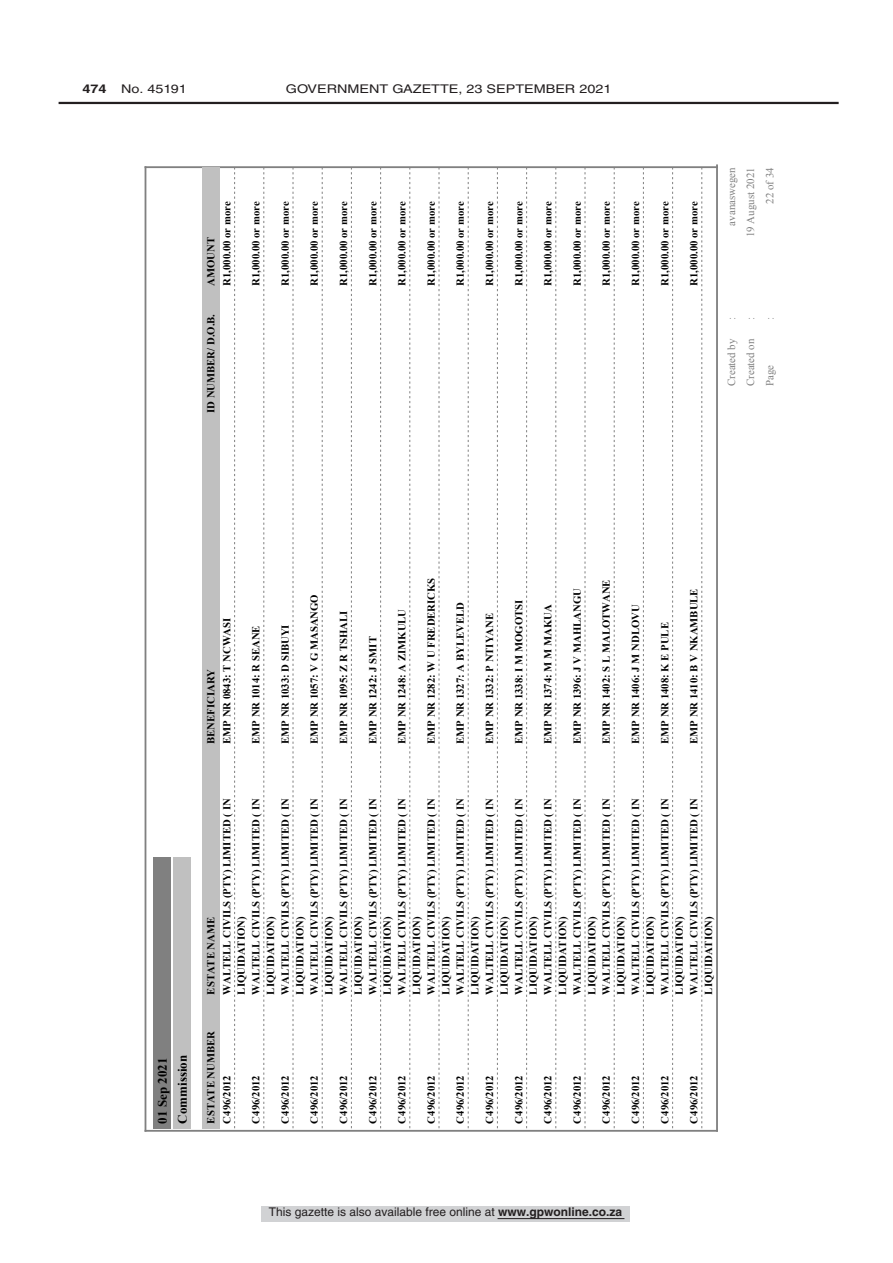
<style>
.page{position:relative;width:893px;height:1263px;background:#fff}
.page>*{position:absolute;margin:0;border:0;box-sizing:border-box;transform-origin:0 0}
.t1{font:700 12.9px "Times New Roman";color:#000}
.t2{font:12px "Helvetica LT Std";color:#231f20}
.t3{font:12px "Helvetica LT Std";color:#231f20;scale:1.2 1}
.t4{font:10.95px/19.2px "Times New Roman";color:#808080;text-align:justify}
.t5{font:700 10.65px/14.5px "Times New Roman";color:#000}
.s1{font-weight:700}
</style>
<div class="page">
<div style="left:261px;top:1206px;width:369px;height:16px;background:#d1d2d4"></div>
<hr style="left:498px;top:1218px;width:126px;height:1px;background:#231f20">
<hr style="left:59px;top:102px;width:780px;height:2px;background:#231f20">
<hr style="left:145px;top:1130px;width:572px;height:2px;background:#808080">
<hr style="left:145px;top:166px;width:572px;height:2px;background:#808080">
<hr style="left:145px;top:167px;width:1px;height:964px;background:#808080">
<svg style="left:701px;top:168px;width:1px;height:960px"></svg>
<svg style="left:672px;top:168px;width:1px;height:960px"></svg>
<svg style="left:643px;top:168px;width:1px;height:960px"></svg>
<svg style="left:614px;top:168px;width:1px;height:960px"></svg>
<svg style="left:585px;top:168px;width:1px;height:960px"></svg>
<svg style="left:556px;top:168px;width:1px;height:960px"></svg>
<svg style="left:526px;top:168px;width:1px;height:960px"></svg>
<svg style="left:497px;top:168px;width:1px;height:960px"></svg>
<svg style="left:468px;top:168px;width:1px;height:960px"></svg>
<svg style="left:439px;top:168px;width:1px;height:960px"></svg>
<svg style="left:410px;top:168px;width:1px;height:960px"></svg>
<svg style="left:380px;top:168px;width:1px;height:960px"></svg>
<svg style="left:351px;top:168px;width:1px;height:960px"></svg>
<svg style="left:322px;top:168px;width:1px;height:960px"></svg>
<svg style="left:293px;top:168px;width:1px;height:960px"></svg>
<svg style="left:264px;top:168px;width:1px;height:960px"></svg>
<svg style="left:234px;top:168px;width:1px;height:960px"></svg>
<hr style="left:716px;top:165px;width:2px;height:966px;background:#808080">
<div style="left:153px;top:1117px;width:17px;height:12px;background:#808080"></div>
<div style="left:153px;top:857px;width:17px;height:266px;background:#808080"></div>
<div style="left:202px;top:167px;width:17px;height:962px;background:#c0c0c0"></div>
<div style="left:173px;top:1117px;width:17px;height:12px;background:#c0c0c0"></div>
<div style="left:173px;top:857px;width:17px;height:266px;background:#c0c0c0"></div>
<p class="t3" style="left:83px;top:82px;width:88px"><span class="s1">474</span> No. 45191</p>
<p class="t3" style="left:286px;top:82px;width:201px">GOVERNMENT GAZETTE, 23 Septem</p>
<p class="t3" style="left:546px;top:82px;width:56px">ber 2021</p>
<p class="t5" style="left:203px;top:286px;width:50px;rotate:-90deg">AMOUNT</p>
<p class="t5" style="left:219px;top:286px;width:86px;rotate:-90deg">R1,000.00 or more</p>
<p class="t5" style="left:203px;top:413px;width:101px;rotate:-90deg">ID NUMBER/ D.O.B.</p>
<p class="t5" style="left:248px;top:286px;width:86px;rotate:-90deg">R1,000.00 or more</p>
<p class="t5" style="left:278px;top:286px;width:86px;rotate:-90deg">R1,000.00 or more</p>
<p class="t5" style="left:307px;top:286px;width:86px;rotate:-90deg">R1,000.00 or more</p>
<p class="t5" style="left:336px;top:286px;width:86px;rotate:-90deg">R1,000.00 or more</p>
<p class="t5" style="left:365px;top:286px;width:86px;rotate:-90deg">R1,000.00 or more</p>
<p class="t5" style="left:394px;top:286px;width:86px;rotate:-90deg">R1,000.00 or more</p>
<p class="t5" style="left:424px;top:286px;width:86px;rotate:-90deg">R1,000.00 or more</p>
<p class="t5" style="left:453px;top:286px;width:86px;rotate:-90deg">R1,000.00 or more</p>
<p class="t5" style="left:482px;top:286px;width:86px;rotate:-90deg">R1,000.00 or more</p>
<p class="t5" style="left:511px;top:286px;width:86px;rotate:-90deg">R1,000.00 or more</p>
<p class="t5" style="left:540px;top:286px;width:86px;rotate:-90deg">R1,000.00 or more</p>
<p class="t5" style="left:570px;top:286px;width:86px;rotate:-90deg">R1,000.00 or more</p>
<p class="t5" style="left:599px;top:286px;width:86px;rotate:-90deg">R1,000.00 or more</p>
<p class="t5" style="left:628px;top:286px;width:86px;rotate:-90deg">R1,000.00 or more</p>
<p class="t5" style="left:657px;top:286px;width:86px;rotate:-90deg">R1,000.00 or more</p>
<p class="t5" style="left:686px;top:286px;width:86px;rotate:-90deg">R1,000.00 or more</p>
<p class="t4" style="left:722px;top:226px;width:60px;rotate:-90deg">avanaswegen</p>
<p class="t4" style="left:741px;top:237px;width:71px;rotate:-90deg">19 August 2021</p>
<p class="t4" style="left:760px;top:204px;width:38px;rotate:-90deg">22 of 34</p>
<p class="t4" style="left:722px;top:320px;width:5px;rotate:-90deg">: : :</p>
<p class="t4" style="left:722px;top:386px;width:49px;rotate:-90deg">Created by Created on Page</p>
<p class="t5" style="left:203px;top:744px;width:76px;rotate:-90deg">BENEFICIARY</p>
<p class="t5" style="left:219px;top:744px;width:128px;rotate:-90deg">EMP NR 0843: T NCWASI</p>
<p class="t5" style="left:248px;top:744px;width:120px;rotate:-90deg">EMP NR 1014: R SEANE</p>
<p class="t5" style="left:278px;top:744px;width:121px;rotate:-90deg">EMP NR 1033: D SIBUYI</p>
<p class="t5" style="left:307px;top:744px;width:151px;rotate:-90deg">EMP NR 1057: V G MASANGO</p>
<p class="t5" style="left:336px;top:744px;width:134px;rotate:-90deg">EMP NR 1095: Z R TSHALI</p>
<p class="t5" style="left:365px;top:744px;width:109px;rotate:-90deg">EMP NR 1242: J SMIT</p>
<p class="t5" style="left:394px;top:744px;width:136px;rotate:-90deg">EMP NR 1248: A ZIMKULU</p>
<p class="t5" style="left:424px;top:744px;width:168px;rotate:-90deg">EMP NR 1282: W U FREDERICKS</p>
<p class="t5" style="left:453px;top:744px;width:143px;rotate:-90deg">EMP NR 1327: A BYLEVELD</p>
<p class="t5" style="left:482px;top:744px;width:132px;rotate:-90deg">EMP NR 1332: P NTIYANE</p>
<p class="t5" style="left:511px;top:744px;width:146px;rotate:-90deg">EMP NR 1338: I M MOGOTSI</p>
<p class="t5" style="left:540px;top:744px;width:141px;rotate:-90deg">EMP NR 1374: M M MAKUA</p>
<p class="t5" style="left:570px;top:744px;width:157px;rotate:-90deg">EMP NR 1396: J V MAHLANGU</p>
<p class="t5" style="left:599px;top:744px;width:166px;rotate:-90deg">EMP NR 1402: S L MALOTWANE</p>
<p class="t5" style="left:628px;top:744px;width:141px;rotate:-90deg">EMP NR 1406: J M NDLOVU</p>
<p class="t5" style="left:657px;top:744px;width:123px;rotate:-90deg">EMP NR 1408: K E PULE</p>
<p class="t5" style="left:686px;top:744px;width:157px;rotate:-90deg">EMP NR 1410: B V NKAMBULE</p>
<p class="t1" style="left:154px;top:1123px;width:67px;rotate:-90deg">01 Sep 2021</p>
<p class="t1" style="left:174px;top:1123px;width:70px;rotate:-90deg">Commission</p>
<p class="t5" style="left:203px;top:994px;width:79px;rotate:-90deg">ESTATE NAME</p>
<p class="t5" style="left:219px;top:994px;width:197px;rotate:-90deg">WALTELL CIVILS (PTY) LIMITED ( IN<br>LIQUIDATION)</p>
<p class="t5" style="left:248px;top:994px;width:197px;rotate:-90deg">WALTELL CIVILS (PTY) LIMITED ( IN<br>LIQUIDATION)</p>
<p class="t5" style="left:278px;top:994px;width:197px;rotate:-90deg">WALTELL CIVILS (PTY) LIMITED ( IN<br>LIQUIDATION)</p>
<p class="t5" style="left:307px;top:994px;width:197px;rotate:-90deg">WALTELL CIVILS (PTY) LIMITED ( IN<br>LIQUIDATION)</p>
<p class="t5" style="left:336px;top:994px;width:197px;rotate:-90deg">WALTELL CIVILS (PTY) LIMITED ( IN<br>LIQUIDATION)</p>
<p class="t5" style="left:365px;top:994px;width:197px;rotate:-90deg">WALTELL CIVILS (PTY) LIMITED ( IN<br>LIQUIDATION)</p>
<p class="t5" style="left:394px;top:994px;width:197px;rotate:-90deg">WALTELL CIVILS (PTY) LIMITED ( IN<br>LIQUIDATION)</p>
<p class="t5" style="left:424px;top:994px;width:197px;rotate:-90deg">WALTELL CIVILS (PTY) LIMITED ( IN<br>LIQUIDATION)</p>
<p class="t5" style="left:453px;top:994px;width:197px;rotate:-90deg">WALTELL CIVILS (PTY) LIMITED ( IN<br>LIQUIDATION)</p>
<p class="t5" style="left:482px;top:994px;width:197px;rotate:-90deg">WALTELL CIVILS (PTY) LIMITED ( IN<br>LIQUIDATION)</p>
<p class="t5" style="left:511px;top:994px;width:197px;rotate:-90deg">WALTELL CIVILS (PTY) LIMITED ( IN<br>LIQUIDATION)</p>
<p class="t5" style="left:540px;top:994px;width:197px;rotate:-90deg">WALTELL CIVILS (PTY) LIMITED ( IN<br>LIQUIDATION)</p>
<p class="t5" style="left:570px;top:994px;width:197px;rotate:-90deg">WALTELL CIVILS (PTY) LIMITED ( IN<br>LIQUIDATION)</p>
<p class="t5" style="left:599px;top:994px;width:197px;rotate:-90deg">WALTELL CIVILS (PTY) LIMITED ( IN<br>LIQUIDATION)</p>
<p class="t5" style="left:628px;top:994px;width:197px;rotate:-90deg">WALTELL CIVILS (PTY) LIMITED ( IN<br>LIQUIDATION)</p>
<p class="t5" style="left:657px;top:994px;width:197px;rotate:-90deg">WALTELL CIVILS (PTY) LIMITED ( IN<br>LIQUIDATION)</p>
<p class="t5" style="left:686px;top:994px;width:197px;rotate:-90deg">WALTELL CIVILS (PTY) LIMITED ( IN<br>LIQUIDATION)</p>
<p class="t5" style="left:203px;top:1123px;width:94px;rotate:-90deg">ESTATE NUMBER</p>
<p class="t5" style="left:219px;top:1123px;width:50px;rotate:-90deg">C496/2012</p>
<p class="t5" style="left:248px;top:1123px;width:50px;rotate:-90deg">C496/2012</p>
<p class="t5" style="left:278px;top:1123px;width:50px;rotate:-90deg">C496/2012</p>
<p class="t5" style="left:307px;top:1123px;width:50px;rotate:-90deg">C496/2012</p>
<p class="t5" style="left:336px;top:1123px;width:50px;rotate:-90deg">C496/2012</p>
<p class="t5" style="left:365px;top:1123px;width:50px;rotate:-90deg">C496/2012</p>
<p class="t5" style="left:394px;top:1123px;width:50px;rotate:-90deg">C496/2012</p>
<p class="t5" style="left:424px;top:1123px;width:50px;rotate:-90deg">C496/2012</p>
<p class="t5" style="left:453px;top:1123px;width:50px;rotate:-90deg">C496/2012</p>
<p class="t5" style="left:482px;top:1123px;width:50px;rotate:-90deg">C496/2012</p>
<p class="t5" style="left:511px;top:1123px;width:50px;rotate:-90deg">C496/2012</p>
<p class="t5" style="left:540px;top:1123px;width:50px;rotate:-90deg">C496/2012</p>
<p class="t5" style="left:570px;top:1123px;width:50px;rotate:-90deg">C496/2012</p>
<p class="t5" style="left:599px;top:1123px;width:50px;rotate:-90deg">C496/2012</p>
<p class="t5" style="left:628px;top:1123px;width:50px;rotate:-90deg">C496/2012</p>
<p class="t5" style="left:657px;top:1123px;width:50px;rotate:-90deg">C496/2012</p>
<p class="t5" style="left:686px;top:1123px;width:50px;rotate:-90deg">C496/2012</p>
<p class="t2" style="left:269px;top:1204px;width:355px">This gazette is also available free online at <span class="s1">www.gpwonline.co.za</span></p>
</div>
